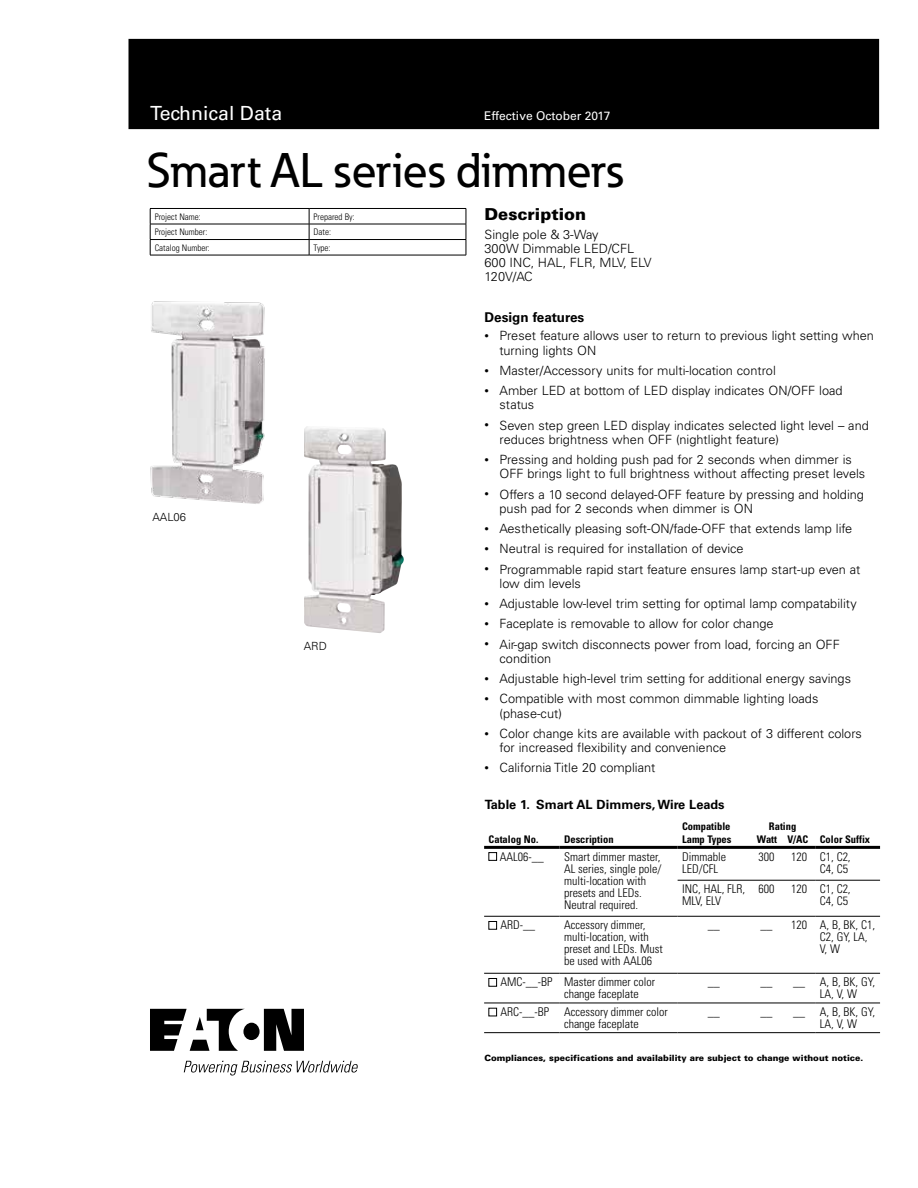
<style>
.page{position:relative;width:918px;height:1188px;background:#fff}
.page>*{position:absolute;margin:0;border:0;box-sizing:border-box;transform-origin:0 0}
.t1{font:500 48px "Eaton";letter-spacing:.005em;color:#000}
.t2{font:19.5px "Univers LT Std";color:#fff}
.t3{font:900 16.5px "Univers LT Std";color:#000}
.t4{font:700 13.5px "Univers LT Std";color:#000}
.t5{font:300 12.75px/14.2px "Univers LT Std";color:#000}
.t6{font:700 12.75px "Univers LT Std";color:#000}
.t7{font:300 condensed 12px/12px "Univers LT Std";color:#000}
.t8{font:12px "Univers LT Std";color:#fff}
.t9{font:300 11.25px "Univers LT Std";color:#000}
.t10{font:700 condensed 10.5px/12.8px "Univers LT Std";color:#000}
.t11{font:300 condensed 9px "Univers LT Std";color:#000}
.t12{font:900 8.7px "Univers LT Std";color:#000}
.s1{font-size:9px}
</style>
<div class="page">
<div style="left:129px;top:39px;width:750px;height:90px;background:#000"></div>
<hr style="left:150px;top:208px;width:159px;height:1px;background:#000">
<hr style="left:309px;top:208px;width:157px;height:1px;background:#000">
<hr style="left:150px;top:224px;width:159px;height:1px;background:#000">
<hr style="left:309px;top:224px;width:157px;height:1px;background:#000">
<hr style="left:150px;top:239px;width:159px;height:1px;background:#000">
<svg style="left:150px;top:209px;width:1px;height:46px"></svg>
<hr style="left:309px;top:239px;width:157px;height:1px;background:#000">
<svg style="left:309px;top:209px;width:1px;height:46px"></svg>
<svg style="left:466px;top:209px;width:1px;height:46px"></svg>
<hr style="left:150px;top:255px;width:159px;height:1px;background:#000">
<hr style="left:309px;top:255px;width:157px;height:1px;background:#000">
<img style="left:304px;top:426px;width:100px;height:207px">
<img style="left:150px;top:301px;width:115px;height:203px">
<hr style="left:678px;top:880px;width:72px;height:1px;background:#000">
<hr style="left:750px;top:880px;width:33px;height:1px;background:#000">
<hr style="left:783px;top:880px;width:32px;height:1px;background:#000">
<hr style="left:815px;top:880px;width:65px;height:1px;background:#000">
<hr style="left:484px;top:916px;width:76px;height:1px;background:#000">
<hr style="left:560px;top:916px;width:118px;height:1px;background:#000">
<hr style="left:678px;top:916px;width:72px;height:1px;background:#000">
<hr style="left:750px;top:916px;width:33px;height:1px;background:#000">
<hr style="left:783px;top:916px;width:32px;height:1px;background:#000">
<hr style="left:815px;top:916px;width:65px;height:1px;background:#000">
<hr style="left:484px;top:973px;width:76px;height:1px;background:#000">
<hr style="left:560px;top:973px;width:118px;height:1px;background:#000">
<hr style="left:678px;top:973px;width:72px;height:1px;background:#000">
<hr style="left:750px;top:973px;width:33px;height:1px;background:#000">
<hr style="left:783px;top:973px;width:32px;height:1px;background:#000">
<hr style="left:815px;top:973px;width:65px;height:1px;background:#000">
<hr style="left:484px;top:1003px;width:76px;height:1px;background:#000">
<hr style="left:560px;top:1003px;width:118px;height:1px;background:#000">
<hr style="left:678px;top:1003px;width:72px;height:1px;background:#000">
<hr style="left:750px;top:1003px;width:33px;height:1px;background:#000">
<hr style="left:783px;top:1003px;width:32px;height:1px;background:#000">
<hr style="left:815px;top:1003px;width:65px;height:1px;background:#000">
<hr style="left:484px;top:1032px;width:76px;height:1px;background:#000">
<hr style="left:560px;top:1032px;width:118px;height:1px;background:#000">
<hr style="left:678px;top:1032px;width:72px;height:1px;background:#000">
<hr style="left:750px;top:1032px;width:33px;height:1px;background:#000">
<hr style="left:783px;top:1032px;width:32px;height:1px;background:#000">
<hr style="left:815px;top:1032px;width:65px;height:1px;background:#000">
<hr style="left:484px;top:846px;width:76px;height:3px;background:#000">
<hr style="left:560px;top:846px;width:118px;height:3px;background:#000">
<hr style="left:678px;top:846px;width:72px;height:3px;background:#000">
<hr style="left:815px;top:846px;width:65px;height:3px;background:#000">
<hr style="left:750px;top:846px;width:33px;height:3px;background:#000">
<hr style="left:783px;top:846px;width:32px;height:3px;background:#000">
<div style="left:489px;top:852px;width:8px;height:9px;border:1px solid #000"></div>
<div style="left:489px;top:921px;width:8px;height:8px;border:1px solid #000"></div>
<div style="left:489px;top:978px;width:8px;height:8px;border:1px solid #000"></div>
<div style="left:489px;top:1008px;width:8px;height:8px;border:1px solid #000"></div>
<svg style="left:150px;top:1009px;width:154px;height:42px"></svg>
<svg style="left:184px;top:1061px;width:174px;height:15px"></svg>
<h2 class="t2" style="left:150px;top:102px;width:134px">Technical Data</h2>
<p class="t8" style="left:484px;top:109px;width:128px">Effective October 2017</p>
<h1 class="t1" style="left:147px;top:141px;width:478px">Smart AL series dimmers</h1>
<p class="t11" style="left:155px;top:211px;width:48px">Project Name:</p>
<p class="t11" style="left:314px;top:211px;width:43px">Prepared By:</p>
<p class="t11" style="left:155px;top:226px;width:54px">Project Number:</p>
<p class="t11" style="left:314px;top:226px;width:19px">Date:</p>
<p class="t11" style="left:155px;top:242px;width:57px">Catalog Number:</p>
<p class="t11" style="left:314px;top:242px;width:18px">Type:</p>
<p class="t9" style="left:152px;top:510px;width:35px">AAL06</p>
<p class="t9" style="left:304px;top:640px;width:25px">ARD</p>
<p class="t3" style="left:485px;top:204px;width:103px">Description</p>
<p class="t5" style="left:485px;top:227px;width:169px">Single pole &amp; 3-Way<br>300W Dimmable LED/CFL<br>600 INC, HAL, FLR, MLV, ELV<br>120V/AC</p>
<p class="t4" style="left:485px;top:309px;width:101px">Design features</p>
<p class="t5" style="left:500px;top:329px;width:376px;text-indent:-15px"><span class="s1">•</span> Preset feature allows user to return to previous light setting when turning lights ON</p>
<p class="t5" style="left:485px;top:363px;width:293px"><span class="s1">•</span> Master/Accessory units for multi-location control</p>
<p class="t5" style="left:500px;top:383px;width:345px;text-indent:-15px"><span class="s1">•</span> Amber LED at bottom of LED display indicates ON/OFF load status</p>
<p class="t5" style="left:500px;top:418px;width:371px;text-indent:-15px"><span class="s1">•</span> Seven step green LED display indicates selected light level – and reduces brightness when OFF (nightlight feature)</p>
<p class="t5" style="left:500px;top:452px;width:367px;text-indent:-15px"><span class="s1">•</span> Pressing and holding push pad for 2 seconds when dimmer is<br>OFF brings light to full brightness without affecting preset levels</p>
<p class="t5" style="left:500px;top:487px;width:366px;text-indent:-15px"><span class="s1">•</span> Offers a 10 second delayed-OFF feature by pressing and holding push pad for 2 seconds when dimmer is ON</p>
<p class="t5" style="left:485px;top:521px;width:369px"><span class="s1">•</span> Aesthetically pleasing soft-ON/fade-OFF that extends lamp life</p>
<p class="t5" style="left:485px;top:542px;width:261px"><span class="s1">•</span> Neutral is required for installation of device</p>
<p class="t5" style="left:500px;top:562px;width:362px;text-indent:-15px"><span class="s1">•</span> Programmable rapid start feature ensures lamp start-up even at low dim levels</p>
<p class="t5" style="left:485px;top:596px;width:374px"><span class="s1">•</span> Adjustable low-level trim setting for optimal lamp compatability</p>
<p class="t5" style="left:485px;top:617px;width:291px"><span class="s1">•</span> Faceplate is removable to allow for color change</p>
<p class="t5" style="left:500px;top:637px;width:342px;text-indent:-15px"><span class="s1">•</span> Air-gap switch disconnects power from load, forcing an OFF condition</p>
<p class="t5" style="left:485px;top:671px;width:368px"><span class="s1">•</span> Adjustable high-level trim setting for additional energy savings</p>
<p class="t5" style="left:500px;top:692px;width:320px;text-indent:-15px"><span class="s1">•</span> Compatible with most common dimmable lighting loads (phase-cut)</p>
<p class="t5" style="left:500px;top:726px;width:364px;text-indent:-15px"><span class="s1">•</span> Color change kits are available with packout of 3 different colors for increased flexibility and convenience</p>
<p class="t5" style="left:485px;top:761px;width:172px"><span class="s1">•</span> California Title 20 compliant</p>
<p class="t6" style="left:485px;top:797px;width:241px">Table 1. Smart AL Dimmers, Wire Leads</p>
<p class="t10" style="left:489px;top:833px;width:51px">Catalog No.</p>
<p class="t10" style="left:564px;top:833px;width:51px">Description</p>
<p class="t10" style="left:682px;top:820px;width:51px">Compatible<br>Lamp Types</p>
<p class="t10" style="left:757px;top:820px;width:115px;text-indent:12px">Rating<br>Watt V/AC Color Suffix</p>
<p class="t7" style="left:500px;top:850px;width:46px">AAL06-__</p>
<p class="t7" style="left:564px;top:850px;width:99px">Smart dimmer master,<br>AL series, single pole/ multi-location with presets and LEDs.<br>Neutral required.</p>
<p class="t7" style="left:682px;top:850px;width:45px">Dimmable<br>LED/CFL</p>
<p class="t7" style="left:759px;top:850px;width:17px">300</p>
<p class="t7" style="left:791px;top:850px;width:61px;text-align:right">120 C1, C2,<br>C4, C5</p>
<p class="t7" style="left:682px;top:883px;width:65px">INC, HAL, FLR,<br>MLV, ELV</p>
<p class="t7" style="left:759px;top:883px;width:17px">600</p>
<p class="t7" style="left:791px;top:883px;width:61px;text-align:right">120 C1, C2,<br>C4, C5</p>
<p class="t7" style="left:500px;top:919px;width:36px">ARD-__</p>
<p class="t7" style="left:564px;top:919px;width:100px">Accessory dimmer, multi-location, with preset and LEDs. Must be used with AAL06</p>
<p class="t7" style="left:708px;top:919px;width:13px">__</p>
<p class="t7" style="left:760px;top:919px;width:13px">__</p>
<p class="t7" style="left:820px;top:919px;width:57px;text-indent:-29px">120 A, B, BK, C1,<br>C2, GY, LA,<br>V, W</p>
<p class="t7" style="left:564px;top:976px;width:93px;text-indent:-64px">AMC-__-BP Master dimmer color change faceplate</p>
<p class="t7" style="left:708px;top:976px;width:13px">__</p>
<p class="t7" style="left:760px;top:976px;width:13px">__</p>
<p class="t7" style="left:820px;top:976px;width:57px;text-indent:-27px">__ A, B, BK, GY,<br>LA, V, W</p>
<p class="t7" style="left:564px;top:1006px;width:105px;text-indent:-64px">ARC-__-BP Accessory dimmer color change faceplate</p>
<p class="t7" style="left:708px;top:1006px;width:13px">__</p>
<p class="t7" style="left:760px;top:1006px;width:13px">__</p>
<p class="t7" style="left:820px;top:1006px;width:57px;text-indent:-27px">__ A, B, BK, GY,<br>LA, V, W</p>
<p class="t12" style="left:484px;top:1052px;width:381px">Compliances, specifications and availability are subject to change without notice.</p>
</div>
